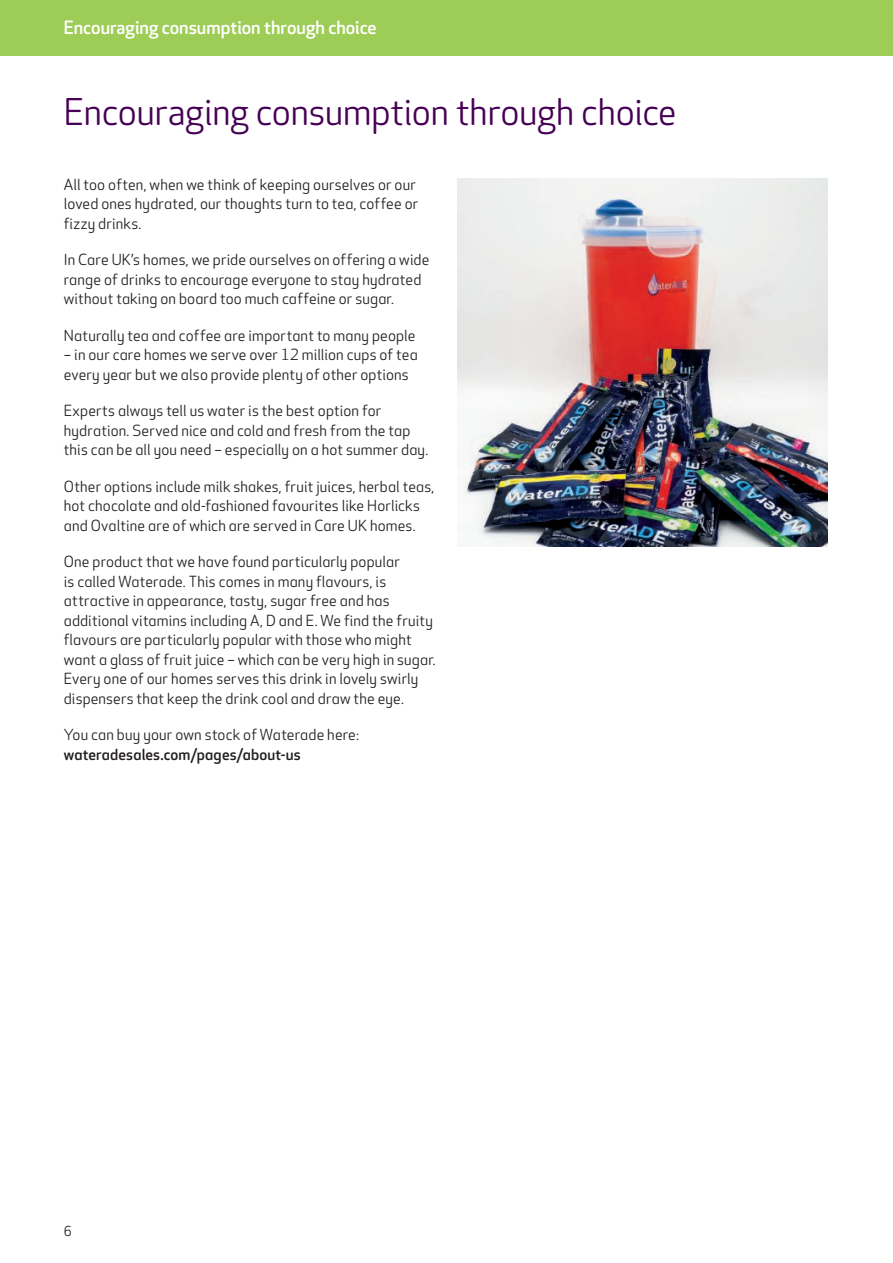
<style>
.page{position:relative;width:893px;height:1263px;background:#fff}
.page>*{position:absolute;margin:0;border:0;box-sizing:border-box;transform-origin:0 0}
.t1{font:36px "Apex Rounded";letter-spacing:-.005em;color:#470055}
.t2{font:500 18px "Apex Rounded";color:#fff}
.t3{font:15px/19.5px "Apex Rounded";letter-spacing:.01em;color:#231f20}
.t4{font:500 15px "Apex Rounded";letter-spacing:.01em;color:#231f20}
.t5{font:13.5px "Apex Rounded";color:#231f20}
</style>
<div class="page">
<div style="left:0;top:0;width:893px;height:55px;background:#9ecd57"></div>
<img style="left:457px;top:179px;width:370px;height:367px">
<p class="t2" style="left:64px;top:18px;width:314px">Encouraging consumption through choice</p>
<h1 class="t1" style="left:64px;top:92px;width:614px">Encouraging consumption through choice</h1>
<p class="t3" style="left:64px;top:175px;width:356px">All too often, when we think of keeping ourselves or our loved ones hydrated, our thoughts turn to tea, coffee or fizzy drinks.</p>
<p class="t3" style="left:64px;top:251px;width:367px">In Care UK’s homes, we pride ourselves on offering a wide range of drinks to encourage everyone to stay hydrated without taking on board too much caffeine or sugar.</p>
<p class="t3" style="left:64px;top:326px;width:353px">Naturally tea and coffee are important to many people</p>
<p class="t3" style="left:64px;top:346px;width:355px">– in our care homes we serve over 12 million cups of tea every year but we also provide plenty of other options</p>
<p class="t3" style="left:64px;top:402px;width:366px">Experts always tell us water is the best option for hydration. Served nice and cold and fresh from the tap this can be all you need – especially on a hot summer day.</p>
<p class="t3" style="left:64px;top:477px;width:372px">Other options include milk shakes, fruit juices, herbal teas, hot chocolate and old-fashioned favourites like Horlicks and Ovaltine are of which are served in Care UK homes.</p>
<p class="t3" style="left:64px;top:553px;width:373px">One product that we have found particularly popular<br>is called Waterade. This comes in many flavours, is attractive in appearance, tasty, sugar free and has additional vitamins including A, D and E. We find the fruity flavours are particularly popular with those who might want a glass of fruit juice – which can be very high in sugar.<br>Every one of our homes serves this drink in lovely swirly dispensers that keep the drink cool and draw the eye.</p>
<p class="t3" style="left:64px;top:726px;width:297px">You can buy your own stock of Waterade here:</p>
<p class="t4" style="left:64px;top:746px;width:239px">wateradesales.com/pages/about-us</p>
<p class="t5" style="left:64px;top:1224px;width:10px">6</p>
</div>
